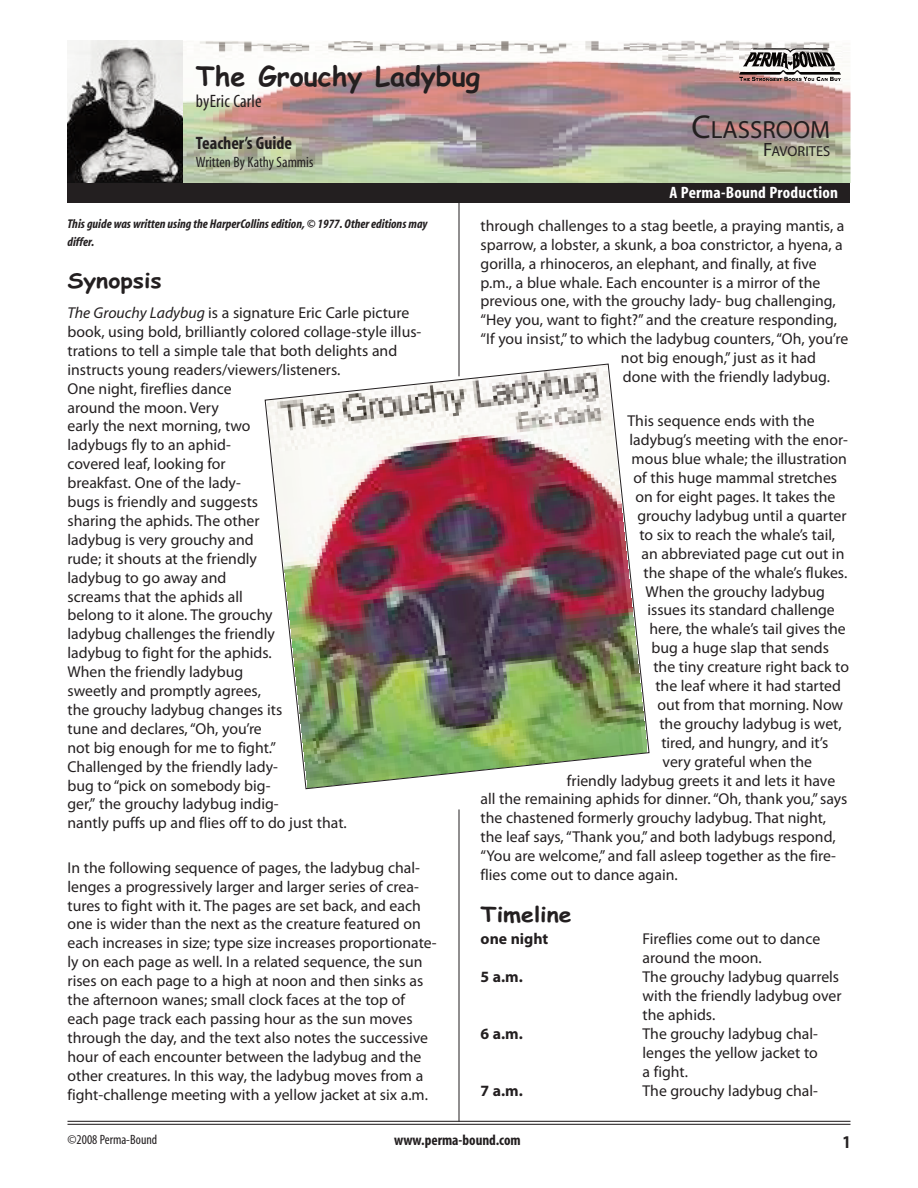
<style>
.page{position:relative;width:918px;height:1188px;background:#fff}
.page>*{position:absolute;margin:0;border:0;box-sizing:border-box;transform-origin:0 0}
.t1{font:700 27px "Comic Sans MS";color:#231f20}
.t2{font:24.9px "Myriad Pro";color:#231f20}
.t3{font:700 21px "Comic Sans MS";color:#231f20;scale:1.1 1}
.t4{font:700 condensed 18px "Myriad";color:#231f20}
.t5{font:condensed 18px "Myriad";letter-spacing:.01em;color:#231f20}
.t6{font:700 condensed 16.5px "Myriad";letter-spacing:.015em;color:#fff;scale:1.05 1}
.t7{font:15.75px/18.9px "Myriad Pro";color:#231f20}
.t8{font:700 15.75px "Myriad Pro";color:#231f20}
.t9{font:condensed 15px "Myriad";color:#231f20}
.t10{font:700 condensed 15px "Myriad";color:#231f20}
.t11{font:14.4px "Myriad Pro";color:#231f20}
.t12{font:condensed 13.5px "Myriad";color:#231f20}
.t13{font:italic 700 condensed 12.75px/18.3px "Myriad";color:#231f20}
.s1{font-size:33.15px}
.s2{font-size:19.35px}
.s3{font-style:italic}
</style>
<div class="page">
<img style="left:183px;top:40px;width:667px;height:143px">
<img style="left:68px;top:41px;width:115px;height:142px">
<hr style="left:68px;top:1124px;width:782px;height:1px;background:#231f20">
<hr style="left:68px;top:1121px;width:782px;height:1px;background:#231f20">
<div style="left:68px;top:183px;width:782px;height:19px;background:#231f20"></div>
<img style="left:740px;top:49px;width:101px;height:31px">
<img style="left:264px;top:363px;width:386px;height:427px">
<hr style="left:459px;top:809px;width:1px;height:313px;background:#231f20">
<hr style="left:459px;top:198px;width:1px;height:178px;background:#231f20">
<h1 class="t1" style="left:196px;top:61px;width:286px">The Grouchy Ladybug</h1>
<p class="t5" style="left:196px;top:95px;width:67px">byEric Carle</p>
<p class="t4" style="left:196px;top:137px;width:98px">Teacher’s Guide</p>
<p class="t9" style="left:196px;top:157px;width:119px">Written By Kathy Sammis</p>
<h2 class="t2" style="left:692px;top:120px;width:140px"><span class="s1">C</span>LASSROOM</h2>
<p class="t11" style="left:763px;top:146px;width:69px"><span class="s2">F</span>AVORITES</p>
<p class="t6" style="left:670px;top:186px;width:162px">A Perma-Bound Production</p>
<p class="t13" style="left:68px;top:216px;width:362px">This guide was written using the HarperCollins edition,© 1977. Other editions may differ.</p>
<h3 class="t3" style="left:68px;top:268px;width:87px">Synopsis</h3>
<p class="t7" style="left:67px;top:305px;width:355px"><span class="s3">The Grouchy Ladybug</span> is a signature Eric Carle picture book, using bold, brilliantly colored collage-style illus&shy;trations to tell a simple tale that both delights and instructs young readers/viewers/listeners.<br>One night, fireflies dance<br>around the moon. Very<br>early the next morning, two<br>ladybugs fly to an aphid-<br>covered leaf, looking for<br>breakfast. One of the lady-<br>bugs is friendly and suggests<br>sharing the aphids. The other<br>ladybug is very grouchy and<br>rude; it shouts at the friendly<br>ladybug to go away and<br>screams that the aphids all<br>belong to it alone. The grouchy<br>ladybug challenges the friendly<br>ladybug to fight for the aphids.<br>When the friendly ladybug<br>sweetly and promptly agrees,<br>the grouchy ladybug changes its<br>tune and declares,“Oh, you’re<br>not big enough for me to fight.”<br>Challenged by the friendly lady-<br>bug to “pick on somebody big-<br>ger,” the grouchy ladybug indig-<br>nantly puffs up and flies off to do just that.</p>
<p class="t7" style="left:67px;top:859px;width:371px">In the following sequence of pages, the ladybug chal&shy;lenges a progressively larger and larger series of crea&shy;tures to fight with it. The pages are set back, and each one is wider than the next as the creature featured on each increases in size; type size increases proportionate&shy;ly on each page as well. In a related sequence, the sun rises on each page to a high at noon and then sinks as the afternoon wanes; small clock faces at the top of each page track each passing hour as the sun moves through the day, and the text also notes the successive hour of each encounter between the ladybug and the other creatures. In this way, the ladybug moves from a fight-challenge meeting with a yellow jacket at six a.m.</p>
<p class="t7" style="left:481px;top:217px;width:365px">through challenges to a stag beetle, a praying mantis, a</p>
<p class="t7" style="left:481px;top:236px;width:364px">sparrow, a lobster, a skunk, a boa constrictor, a hyena, a</p>
<p class="t7" style="left:481px;top:255px;width:338px">gorilla, a rhinoceros, an elephant, and finally, at five</p>
<p class="t7" style="left:481px;top:274px;width:341px">p.m., a blue whale. Each encounter is a mirror of the</p>
<p class="t7" style="left:481px;top:293px;width:357px">previous one, with the grouchy lady- bug challenging,</p>
<p class="t7" style="left:481px;top:312px;width:358px">“Hey you, want to fight?” and the creature responding,</p>
<p class="t7" style="left:481px;top:331px;width:369px">“If you insist,”to which the ladybug counters,“Oh, you’re</p>
<p class="t7" style="left:621px;top:350px;width:197px">not big enough,”just as it had</p>
<p class="t7" style="left:623px;top:369px;width:209px">done with the friendly ladybug.</p>
<p class="t7" style="left:628px;top:413px;width:189px">This sequence ends with the</p>
<p class="t7" style="left:630px;top:432px;width:220px">ladybug’s meeting with the enor-</p>
<p class="t7" style="left:632px;top:451px;width:217px">mous blue whale; the illustration</p>
<p class="t7" style="left:634px;top:470px;width:205px">of this huge mammal stretches</p>
<p class="t7" style="left:636px;top:489px;width:201px">on for eight pages. It takes the</p>
<p class="t7" style="left:638px;top:507px;width:211px">grouchy ladybug until a quarter</p>
<p class="t7" style="left:640px;top:526px;width:197px">to six to reach the whale’s tail,</p>
<p class="t7" style="left:642px;top:545px;width:204px">an abbreviated page cut out in</p>
<p class="t7" style="left:643px;top:564px;width:205px">the shape of the whale’s flukes.</p>
<p class="t7" style="left:645px;top:583px;width:181px">When the grouchy ladybug</p>
<p class="t7" style="left:647px;top:602px;width:189px">issues its standard challenge</p>
<p class="t7" style="left:649px;top:621px;width:198px">here, the whale’s tail gives the</p>
<p class="t7" style="left:651px;top:640px;width:179px">bug a huge slap that sends</p>
<p class="t7" style="left:653px;top:659px;width:197px">the tiny creature right back to</p>
<p class="t7" style="left:655px;top:678px;width:187px">the leaf where it had started</p>
<p class="t7" style="left:657px;top:696px;width:187px">out from that morning. Now</p>
<p class="t7" style="left:659px;top:715px;width:184px">the grouchy ladybug is wet,</p>
<p class="t7" style="left:661px;top:734px;width:168px">tired, and hungry, and it’s</p>
<p class="t7" style="left:663px;top:753px;width:151px">very grateful when the</p>
<p class="t7" style="left:567px;top:772px;width:270px">friendly ladybug greets it and lets it have</p>
<p class="t7" style="left:481px;top:791px;width:368px">all the remaining aphids for dinner.“Oh, thank you,”says</p>
<p class="t7" style="left:481px;top:810px;width:347px">the chastened formerly grouchy ladybug. That night,</p>
<p class="t7" style="left:481px;top:829px;width:357px">the leaf says,“Thank you,” and both ladybugs respond,</p>
<p class="t7" style="left:481px;top:848px;width:357px">“You are welcome,” and fall asleep together as the fire-</p>
<p class="t7" style="left:481px;top:867px;width:199px">flies come out to dance again.</p>
<h3 class="t3" style="left:481px;top:902px;width:84px">Timeline</h3>
<p class="t8" style="left:481px;top:933px;width:69px">one night</p>
<p class="t7" style="left:643px;top:931px;width:179px">Fireflies come out to dance around the moon.</p>
<p class="t8" style="left:481px;top:971px;width:44px">5 a.m.</p>
<p class="t7" style="left:643px;top:969px;width:200px">The grouchy ladybug quarrels with the friendly ladybug over the aphids.</p>
<p class="t8" style="left:481px;top:1028px;width:44px">6 a.m.</p>
<p class="t7" style="left:643px;top:1025px;width:177px;text-align:justify">The grouchy ladybug chal&shy;lenges the yellow jacket to a fight.</p>
<p class="t8" style="left:481px;top:1084px;width:44px">7 a.m.</p>
<p class="t7" style="left:643px;top:1082px;width:177px">The grouchy ladybug chal-</p>
<p class="t12" style="left:68px;top:1135px;width:91px">©2008 Perma-Bound</p>
<p class="t10" style="left:394px;top:1135px;width:128px">www.perma-bound.com</p>
<p class="t4" style="left:843px;top:1136px;width:9px">1</p>
</div>
